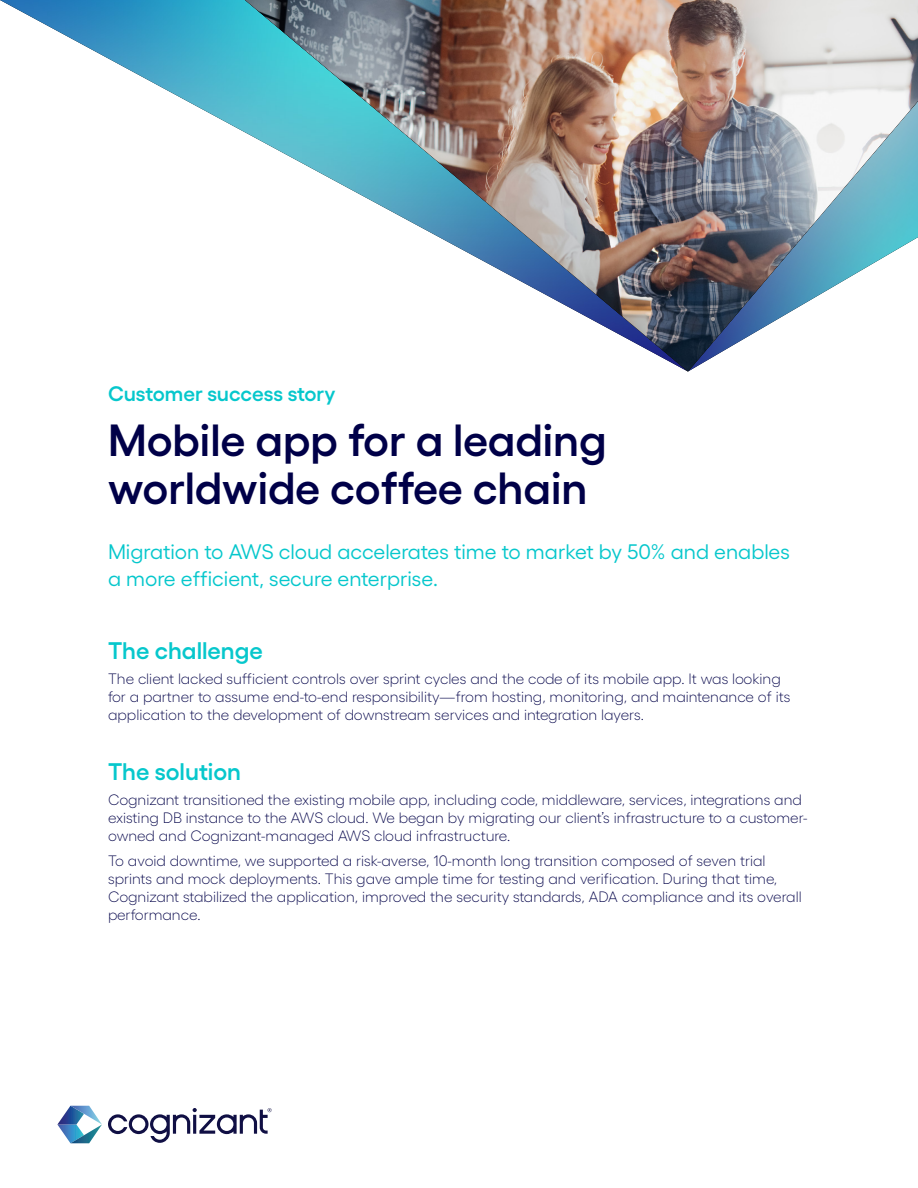
<style>
.page{position:relative;width:918px;height:1188px;background:#fff}
.page>*{position:absolute;margin:0;border:0;box-sizing:border-box;transform-origin:0 0}
.t1{font:600 45px/48px "Gellix";color:#000048}
.t2{font:600 24px "Gellix";color:#06c7cc}
.t3{font:21px/27px "Gellix";color:#06c7cc}
.t4{font:600 21px "Gellix";letter-spacing:-.005em;color:#06c7cc}
.t5{font:300 15px/18px "Gellix";color:#000048}
</style>
<div class="page">
<img style="left:0;top:0;width:245px;height:133px">
<svg style="left:108px;top:1108px;width:164px;height:35px"></svg>
<svg style="left:57px;top:1106px;width:45px;height:37px"></svg>
<img style="left:245px;top:0;width:673px;height:372px">
<p class="t4" style="left:108px;top:377px;width:229px">Customer success story</p>
<p class="t1" style="left:108px;top:411px;width:500px">Mobile app for a leading worldwide coffee chain</p>
<p class="t3" style="left:108px;top:536px;width:683px">Migration to AWS cloud accelerates time to market by 50% and enables a more efficient, secure enterprise.</p>
<p class="t2" style="left:108px;top:632px;width:156px">The challenge</p>
<p class="t5" style="left:108px;top:668px;width:684px">The client lacked sufficient controls over sprint cycles and the code of its mobile app. It was looking for a partner to assume end-to-end responsibility—from hosting, monitoring, and maintenance of its application to the development of downstream services and integration layers.</p>
<p class="t2" style="left:108px;top:753px;width:135px">The solution</p>
<p class="t5" style="left:108px;top:789px;width:701px">Cognizant transitioned the existing mobile app, including code, middleware, services, integrations and existing DB instance to the AWS cloud. We began by migrating our client’s infrastructure to a customer&shy;owned and Cognizant-managed AWS cloud infrastructure.</p>
<p class="t5" style="left:108px;top:850px;width:695px">To avoid downtime, we supported a risk-averse, 10-month long transition composed of seven trial sprints and mock deployments. This gave ample time for testing and verification. During that time, Cognizant stabilized the application, improved the security standards, ADA compliance and its overall performance.</p>
</div>
